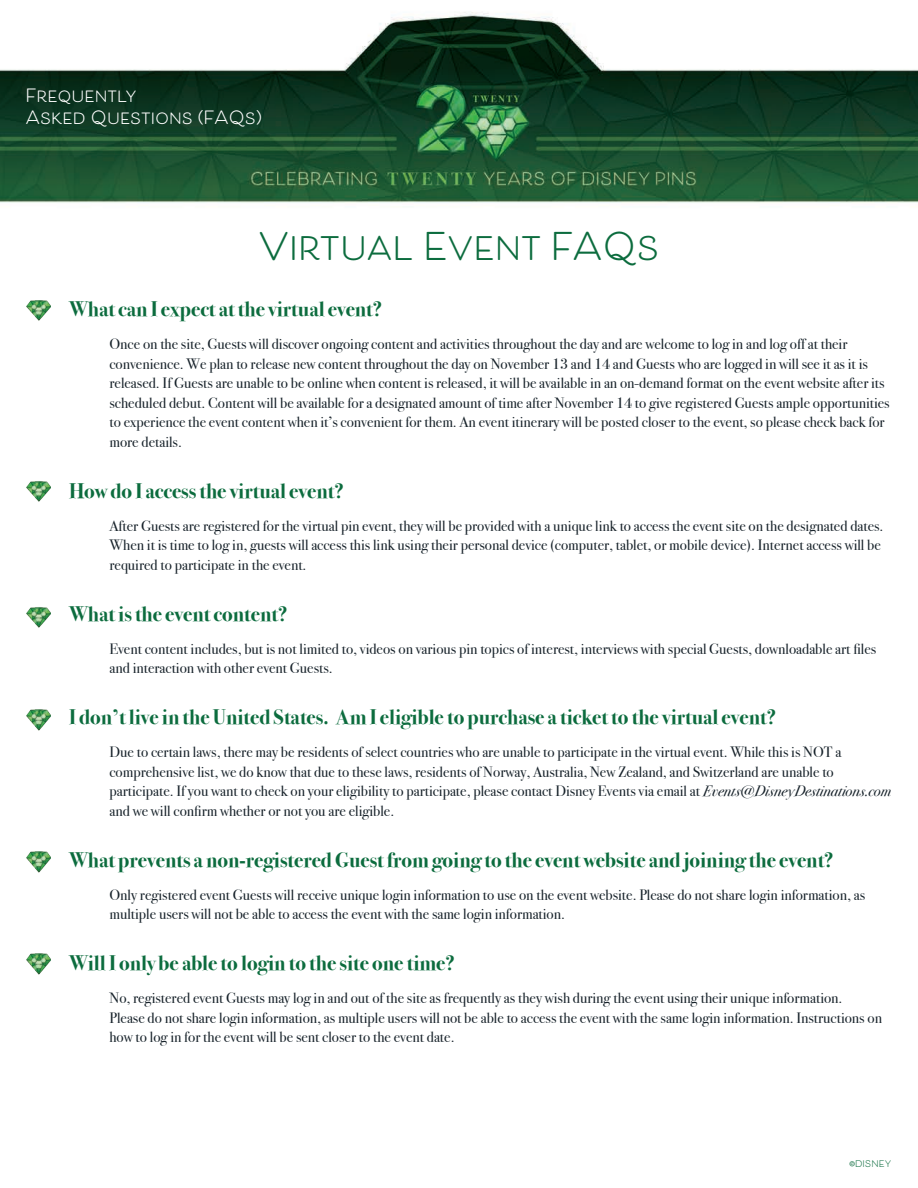
<style>
.page{position:relative;width:918px;height:1188px;background:#fff}
.page>*{position:absolute;margin:0;border:0;box-sizing:border-box;transform-origin:0 0}
.t1{font:700 37.5px "Beloved Sans";color:#0c6c3e}
.t2{font:700 21px "Bodoni Svty Two ITCTT";color:#0c6c3e}
.t3{font:700 18px/21.6px "Beloved Sans";color:#fff}
.t4{font:15px/19.5px "Bodoni Svty Two ITCTT";color:#17222a}
.t5{font:700 9px "Beloved Sans";color:#0c6c3e}
.s1{font-style:italic}
</style>
<div class="page">
<img style="left:0;top:12px;width:918px;height:191px">
<img style="left:26px;top:300px;width:25px;height:21px">
<img style="left:26px;top:481px;width:25px;height:21px">
<img style="left:26px;top:607px;width:25px;height:21px">
<img style="left:26px;top:709px;width:25px;height:22px">
<img style="left:26px;top:851px;width:25px;height:22px">
<img style="left:26px;top:953px;width:25px;height:22px">
<p class="t3" style="left:26px;top:85px;width:238px">Frequently<br>Asked Questions (FAQs)</p>
<h1 class="t1" style="left:258px;top:225px;width:403px">Virtual Event FAQs</h1>
<h2 class="t2" style="left:69px;top:292px;width:315px">What can I expect at the virtual event?</h2>
<p class="t4" style="left:110px;top:333px;width:782px">Once on the site, Guests will discover ongoing content and activities throughout the day and are welcome to log in and log off at their convenience. We plan to release new content throughout the day on November 13 and 14 and Guests who are logged in will see it as it is released. If Guests are unable to be online when content is released, it will be available in an on-demand format on the event website after its scheduled debut. Content will be available for a designated amount of time after November 14 to give registered Guests ample opportunities to experience the event content when it’s convenient for them. An event itinerary will be posted closer to the event, so please check back for more details.</p>
<h2 class="t2" style="left:69px;top:473px;width:276px">How do I access the virtual event?</h2>
<p class="t4" style="left:110px;top:514px;width:775px">After Guests are registered for the virtual pin event, they will be provided with a unique link to access the event site on the designated dates.<br>When it is time to log in, guests will access this link using their personal device (computer, tablet, or mobile device). Internet access will be required to participate in the event.</p>
<h2 class="t2" style="left:69px;top:596px;width:220px">What is the event content?</h2>
<p class="t4" style="left:110px;top:637px;width:768px">Event content includes, but is not limited to, videos on various pin topics of interest, interviews with special Guests, downloadable art files and interaction with other event Guests.</p>
<h2 class="t2" style="left:69px;top:700px;width:709px">I don’t live in the United States. Am I eligible to purchase a ticket to the virtual event?</h2>
<p class="t4" style="left:110px;top:741px;width:783px">Due to certain laws, there may be residents of select countries who are unable to participate in the virtual event. While this is NOT a comprehensive list, we do know that due to these laws, residents of Norway, Australia, New Zealand, and Switzerland are unable to participate. If you want to check on your eligibility to participate, please contact Disney Events via email at <span class="s1">Events@DisneyDestinations.com </span>and we will confirm whether or not you are eligible.</p>
<h2 class="t2" style="left:69px;top:842px;width:766px">What prevents a non-registered Guest from going to the event website and joining the event?</h2>
<p class="t4" style="left:110px;top:883px;width:757px">Only registered event Guests will receive unique login information to use on the event website. Please do not share login information, as multiple users will not be able to access the event with the same login information.</p>
<h2 class="t2" style="left:69px;top:946px;width:387px">Will I only be able to login to the site one time?</h2>
<p class="t4" style="left:110px;top:987px;width:774px">No, registered event Guests may log in and out of the site as frequently as they wish during the event using their unique information.<br>Please do not share login information, as multiple users will not be able to access the event with the same login information. Instructions on how to log in for the event will be sent closer to the event date.</p>
<p class="t5" style="left:850px;top:1159px;width:43px">©DISNEY</p>
</div>
